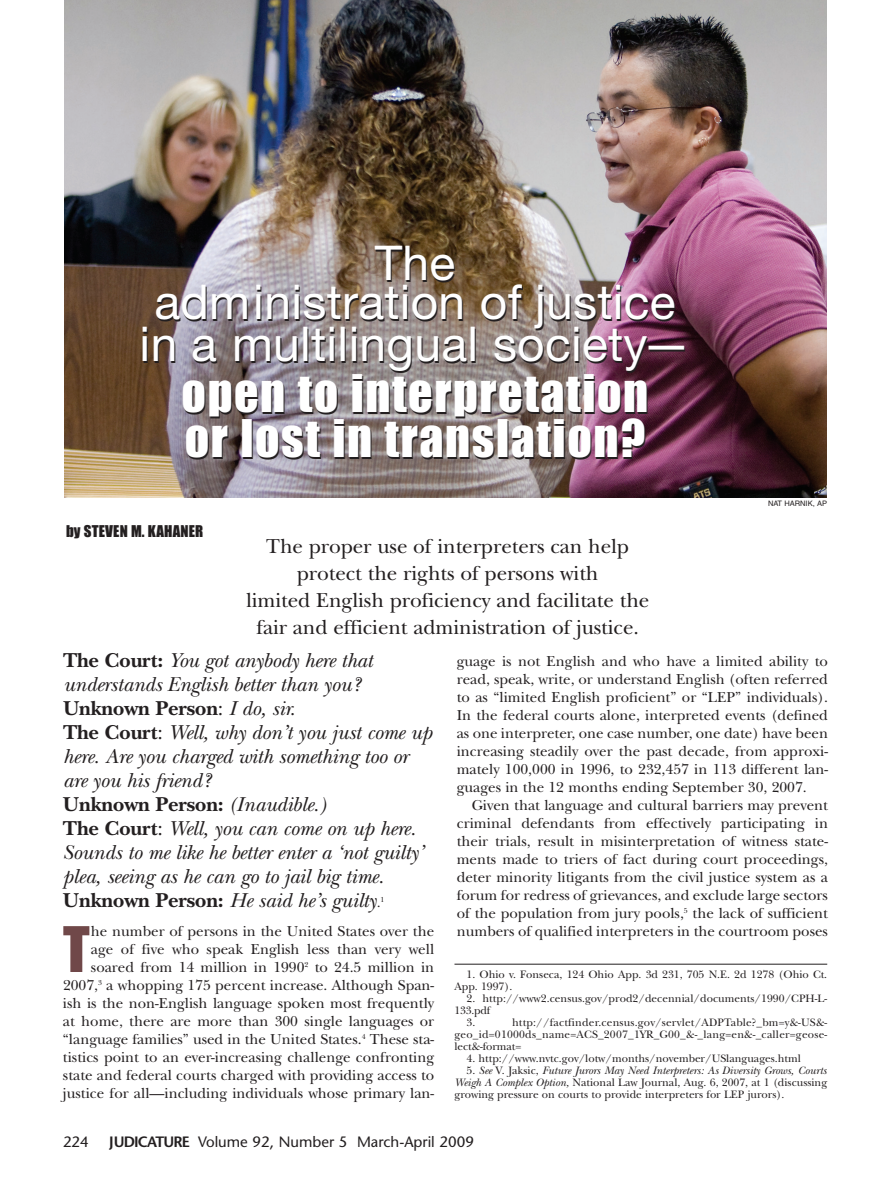
<style>
.page{position:relative;width:891px;height:1188px;background:#fff}
.page>*{position:absolute;margin:0;border:0;box-sizing:border-box;transform-origin:0 0}
.t1{font:58.05px "Impact";color:#704849}
.t2{font:48px/40.5px "Helvetica Neue";letter-spacing:.005em;color:#fff;text-align:center}
.t3{font:48px/45px "Impact";letter-spacing:.03em;color:#fff}
.t4{font:italic 21px/24px "New Baskerville";letter-spacing:-.01em;color:#231f20}
.t5{font:21px/27px "New Baskerville";letter-spacing:-.005em;color:#231f20;text-align:center}
.t6{font:15px/18px "New Baskerville";color:#231f20;text-align:justify}
.t7{font:15px "Stone Sans";color:#231f20}
.t8{font:15px "Impact";letter-spacing:.01em;color:#231f20}
.t9{font:11.25px/12px "New Baskerville";color:#231f20;text-align:justify}
.t10{font:7.5px "Helvetica";color:#231f20}
.s1{font-weight:700;font-style:normal}
.s2{font-style:normal}
.s3{font-size:15px}
.s4{font-style:italic}
.s5{font-weight:600}
</style>
<div class="page">
<hr style="left:454px;top:964px;width:373px;height:1px;background:#231f20">
<img style="left:64px;top:0;width:763px;height:498px">
<h2 class="t2" style="left:140px;top:247px;width:552px">The<br>administration of justice in a multilingual society—</h2>
<h2 class="t3" style="left:182px;top:374px;width:468px">open to interpretation or lost in translation?</h2>
<p class="t8" style="left:66px;top:526px;width:139px">by STEVEN M. KAHANER</p>
<h3 class="t5" style="left:246px;top:535px;width:405px">The proper use of interpreters can help protect the rights of persons with<br>limited English proficiency and facilitate the fair and efficient administration of justice.</h3>
<p class="t10" style="left:768px;top:501px;width:61px">NAT HARNIK, AP</p>
<p class="t4" style="left:63px;top:651px;width:370px"><span class="s1">The Court:</span> You got anybody here that understands English better than you?<br><span class="s1">Unknown Person</span><span class="s2">:</span> I do, sir.<br><span class="s1">The Court</span><span class="s2">:</span> Well, why don’t you just come up here. Are you charged with something too or are you his friend?<br><span class="s1">Unknown Person:</span> (Inaudible.)<br><span class="s1">The Court</span><span class="s2">:</span> Well, you can come on up here.<br>Sounds to me like he better enter a ‘not guilty’ plea, seeing as he can go to jail big time.<br><span class="s1">Unknown Person:</span> He said he’s guilty<span class="s3">.</span><sup>1</sup></p>
<h1 class="t1" style="left:63px;top:931px;width:28px">T</h1>
<p class="t6" style="left:63px;top:924px;width:373px;text-align:right">he number of persons in the United States over the<br>age of five who speak English less than very well soared from 14 million in 1990<sup>2</sup> to 24.5 million in 2007,<sup>3</sup> a whopping 175 percent increase. Although Span&shy;ish is the non-English language spoken most frequently at home, there are more than 300 single languages or “language families” used in the United States.<sup>4</sup> These sta&shy;tistics point to an ever-increasing challenge confronting state and federal courts charged with providing access to justice for all—including individuals whose primary lan-</p>
<p class="t6" style="left:457px;top:654px;width:373px">guage is not English and who have a limited ability to read, speak, write, or understand English (often referred to as “limited English proficient” or “LEP” individuals).<br>In the federal courts alone, interpreted events (defined as one interpreter, one case number, one date) have been increasing steadily over the past decade, from approxi&shy;mately 100,000 in 1996, to 232,457 in 113 different lan&shy;guages in the 12 months ending September 30, 2007.</p>
<p class="t6" style="left:457px;top:798px;width:373px;text-indent:15px">Given that language and cultural barriers may prevent criminal defendants from effectively participating in their trials, result in misinterpretation of witness state&shy;ments made to triers of fact during court proceedings, deter minority litigants from the civil justice system as a forum for redress of grievances, and exclude large sectors of the population from jury pools,<sup>5</sup> the lack of sufficient numbers of qualified interpreters in the courtroom poses</p>
<p class="t9" style="left:454px;top:970px;width:374px;text-indent:12px">1. Ohio v. Fonseca, 124 Ohio App. 3d 231, 705 N.E. 2d 1278 (Ohio Ct.<br>App. 1997).</p>
<p class="t9" style="left:466px;top:994px;width:362px">2. http://www2.census.gov/prod2/decennial/documents/1990/CPH-L-</p>
<p class="t9" style="left:454px;top:1006px;width:38px">133.pdf</p>
<p class="t9" style="left:466px;top:1018px;width:10px">3.</p>
<p class="t9" style="left:454px;top:1018px;width:374px;text-indent:58px">http://factfinder.census.gov/servlet/ADPTable?_bm=y&amp;-US&amp;- geo_id=01000ds_name=ACS_2007_1YR_G00_&amp;-_lang=en&amp;-_caller=geose&shy;lect&amp;-format=</p>
<p class="t9" style="left:466px;top:1054px;width:336px">4. http://www.nvtc.gov/lotw/months/november/USlanguages.html</p>
<p class="t9" style="left:454px;top:1066px;width:374px;text-indent:12px">5. <span class="s4">See</span> V. Jaksic, <span class="s4">Future Jurors May Need Interpreters: As Diversity Grows, Courts Weigh A Complex Option,</span> National Law Journal, Aug. 6, 2007, at 1 (discussing growing pressure on courts to provide interpreters for LEP jurors).</p>
<p class="t7" style="left:63px;top:1136px;width:27px">224</p>
<p class="t7" style="left:109px;top:1136px;width:366px"><span class="s5">JUDICATURE</span> Volume 92, Number 5 March-April 2009</p>
</div>
